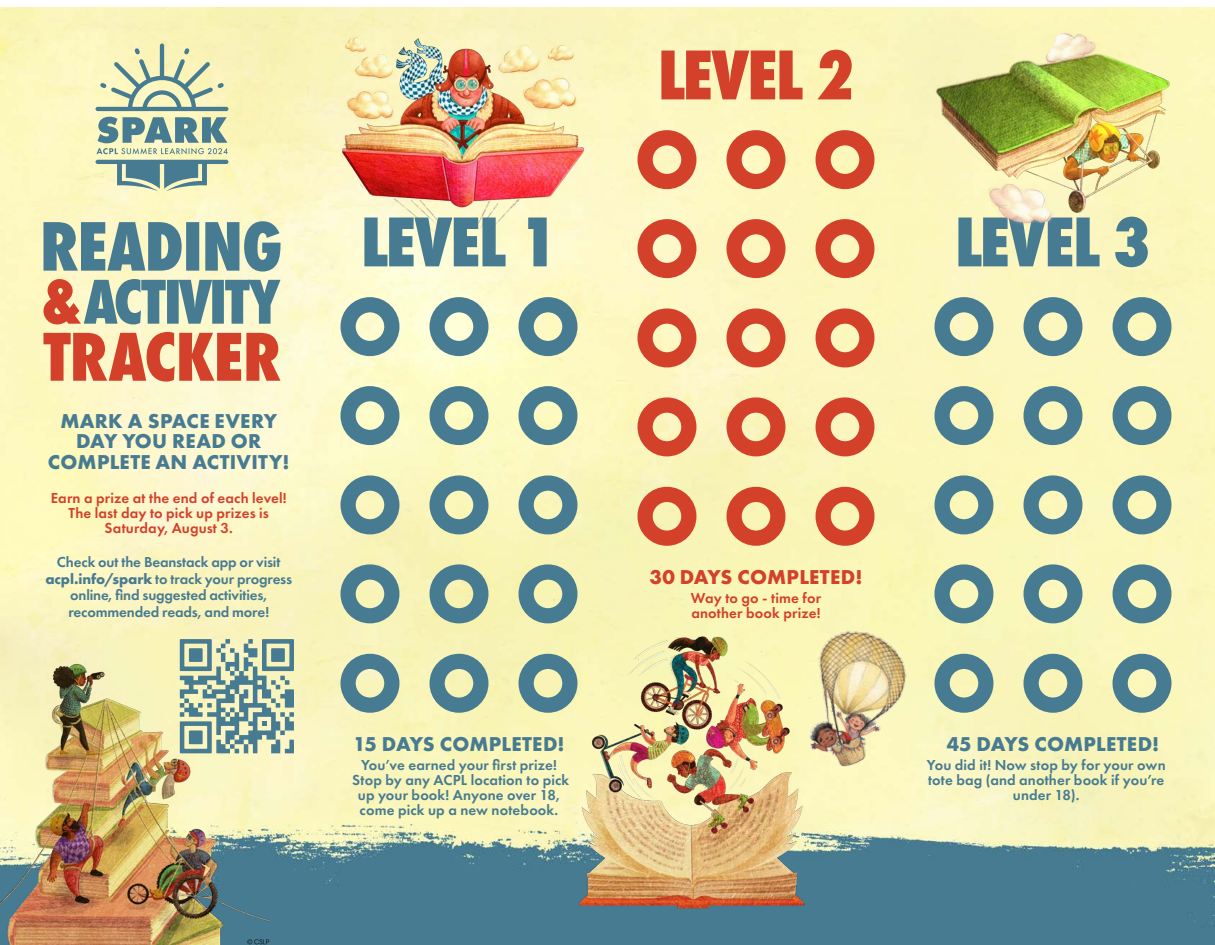
<style>
.page{position:relative;width:1215px;height:945px;background:#fff}
.page>*{position:absolute;margin:0;border:0;box-sizing:border-box;transform-origin:0 0}
.t1{font:800 73.2px "Futura PT Cond";letter-spacing:-.025em;color:#477b91}
.t2{font:800 73.2px "Futura PT Cond";letter-spacing:-.025em;color:#d3412a}
.t3{font:700 20.85px/20.9px "Futura PT";letter-spacing:.01em;color:#477b91;text-align:center}
.t4{font:700 20.85px "Futura PT";letter-spacing:.01em;color:#d3412a}
.t5{font:600 15px/15px "Futura PT";color:#477b91;text-align:center}
.t6{font:600 15px/15px "Futura PT";letter-spacing:.01em;color:#d3412a;text-align:center}
.s1{font-weight:700}
</style>
<div class="page">
<img style="left:0;top:8px;width:1215px;height:937px">
<svg style="left:96px;top:44px;width:132px;height:147px;background:#beccae"></svg>
<svg style="left:44px;top:332px;width:237px;height:50px;background:#e18364"></svg>
<svg style="left:43px;top:221px;width:237px;height:51px;background:#82a3a2"></svg>
<svg style="left:43px;top:279px;width:238px;height:45px;background:#99a49c"></svg>
<svg style="left:180px;top:639px;width:114px;height:114px;background:#a0b7a8"></svg>
<div style="left:341px;top:297px;width:58px;height:59px;border:15px solid #477b91;border-radius:50%"></div>
<div style="left:519px;top:297px;width:58px;height:59px;border:15px solid #477b91;border-radius:50%"></div>
<div style="left:430px;top:297px;width:58px;height:59px;border:15px solid #477b91;border-radius:50%"></div>
<div style="left:341px;top:386px;width:58px;height:59px;border:15px solid #477b91;border-radius:50%"></div>
<div style="left:519px;top:386px;width:58px;height:59px;border:15px solid #477b91;border-radius:50%"></div>
<div style="left:430px;top:386px;width:58px;height:59px;border:15px solid #477b91;border-radius:50%"></div>
<div style="left:341px;top:564px;width:58px;height:59px;border:15px solid #477b91;border-radius:50%"></div>
<div style="left:519px;top:564px;width:58px;height:59px;border:15px solid #477b91;border-radius:50%"></div>
<div style="left:430px;top:564px;width:58px;height:59px;border:15px solid #477b91;border-radius:50%"></div>
<div style="left:341px;top:475px;width:58px;height:59px;border:15px solid #477b91;border-radius:50%"></div>
<div style="left:519px;top:475px;width:58px;height:59px;border:15px solid #477b91;border-radius:50%"></div>
<div style="left:430px;top:475px;width:58px;height:59px;border:15px solid #477b91;border-radius:50%"></div>
<div style="left:341px;top:654px;width:58px;height:59px;border:15px solid #477b91;border-radius:50%"></div>
<div style="left:519px;top:654px;width:58px;height:59px;border:15px solid #477b91;border-radius:50%"></div>
<div style="left:430px;top:654px;width:58px;height:59px;border:15px solid #477b91;border-radius:50%"></div>
<div style="left:935px;top:297px;width:58px;height:59px;border:15px solid #477b91;border-radius:50%"></div>
<div style="left:1113px;top:297px;width:58px;height:59px;border:15px solid #477b91;border-radius:50%"></div>
<div style="left:1024px;top:297px;width:58px;height:59px;border:15px solid #477b91;border-radius:50%"></div>
<div style="left:935px;top:386px;width:58px;height:59px;border:15px solid #477b91;border-radius:50%"></div>
<div style="left:1113px;top:386px;width:58px;height:59px;border:15px solid #477b91;border-radius:50%"></div>
<div style="left:1024px;top:386px;width:58px;height:59px;border:15px solid #477b91;border-radius:50%"></div>
<div style="left:935px;top:564px;width:58px;height:59px;border:15px solid #477b91;border-radius:50%"></div>
<div style="left:1113px;top:564px;width:58px;height:59px;border:15px solid #477b91;border-radius:50%"></div>
<div style="left:1024px;top:564px;width:58px;height:59px;border:15px solid #477b91;border-radius:50%"></div>
<div style="left:935px;top:475px;width:58px;height:59px;border:15px solid #477b91;border-radius:50%"></div>
<div style="left:1113px;top:475px;width:58px;height:59px;border:15px solid #477b91;border-radius:50%"></div>
<div style="left:1024px;top:475px;width:58px;height:59px;border:15px solid #477b91;border-radius:50%"></div>
<div style="left:935px;top:654px;width:58px;height:59px;border:15px solid #477b91;border-radius:50%"></div>
<div style="left:1113px;top:654px;width:58px;height:59px;border:15px solid #477b91;border-radius:50%"></div>
<div style="left:1024px;top:654px;width:58px;height:59px;border:15px solid #477b91;border-radius:50%"></div>
<div style="left:638px;top:130px;width:58px;height:59px;border:15px solid #d3412a;border-radius:50%"></div>
<div style="left:816px;top:130px;width:58px;height:59px;border:15px solid #d3412a;border-radius:50%"></div>
<div style="left:727px;top:130px;width:58px;height:59px;border:15px solid #d3412a;border-radius:50%"></div>
<div style="left:638px;top:219px;width:58px;height:59px;border:15px solid #d3412a;border-radius:50%"></div>
<div style="left:816px;top:219px;width:58px;height:59px;border:15px solid #d3412a;border-radius:50%"></div>
<div style="left:727px;top:219px;width:58px;height:59px;border:15px solid #d3412a;border-radius:50%"></div>
<div style="left:638px;top:397px;width:58px;height:59px;border:15px solid #d3412a;border-radius:50%"></div>
<div style="left:816px;top:397px;width:58px;height:59px;border:15px solid #d3412a;border-radius:50%"></div>
<div style="left:727px;top:397px;width:58px;height:59px;border:15px solid #d3412a;border-radius:50%"></div>
<div style="left:638px;top:308px;width:58px;height:59px;border:15px solid #d3412a;border-radius:50%"></div>
<div style="left:816px;top:308px;width:58px;height:59px;border:15px solid #d3412a;border-radius:50%"></div>
<div style="left:727px;top:308px;width:58px;height:59px;border:15px solid #d3412a;border-radius:50%"></div>
<div style="left:638px;top:487px;width:58px;height:59px;border:15px solid #d3412a;border-radius:50%"></div>
<div style="left:816px;top:487px;width:58px;height:59px;border:15px solid #d3412a;border-radius:50%"></div>
<div style="left:727px;top:487px;width:58px;height:59px;border:15px solid #d3412a;border-radius:50%"></div>
<img style="left:930px;top:7px;width:254px;height:253px">
<img style="left:815px;top:621px;width:104px;height:153px">
<img style="left:341px;top:31px;width:244px;height:204px">
<img style="left:571px;top:616px;width:244px;height:303px">
<img style="left:0;top:644px;width:270px;height:301px">
<p class="t3" style="left:48px;top:410px;width:243px">MARK A SPACE EVERY<br>DAY YOU READ OR<br>COMPLETE AN ACTIVITY!</p>
<p class="t6" style="left:51px;top:490px;width:238px">Earn a prize at the end of each level!<br>The last day to pick up prizes is<br>Saturday, August 3.</p>
<p class="t5" style="left:45px;top:554px;width:248px;line-height:16.5px">Check out the Beanstack app or visit <span class="s1">acpl.info/spark</span> to track your progress online, find suggested activities, recommended reads, and more!</p>
<p class="t2" style="left:658px;top:32px;width:198px">LEVEL 2</p>
<p class="t1" style="left:361px;top:199px;width:198px">LEVEL 1</p>
<p class="t1" style="left:955px;top:199px;width:198px">LEVEL 3</p>
<p class="t4" style="left:650px;top:564px;width:214px">30 DAYS COMPLETED!</p>
<p class="t3" style="left:353px;top:733px;width:213px">15 DAYS COMPLETED!</p>
<p class="t5" style="left:361px;top:757px;width:198px">You’ve earned your first prize!</p>
<p class="t5" style="left:352px;top:772px;width:219px">Stop by any ACPL location to pick up your book! Anyone over 18, come pick up a new notebook.</p>
<p class="t6" style="left:691px;top:590px;width:132px">Way to go - time for</p>
<p class="t6" style="left:691px;top:605px;width:131px">another book prize!</p>
<p class="t3" style="left:947px;top:733px;width:214px">45 DAYS COMPLETED!</p>
<p class="t5" style="left:927px;top:757px;width:240px">You did it! Now stop by for your own tote bag (and another book if you’re under 18).</p>
</div>
